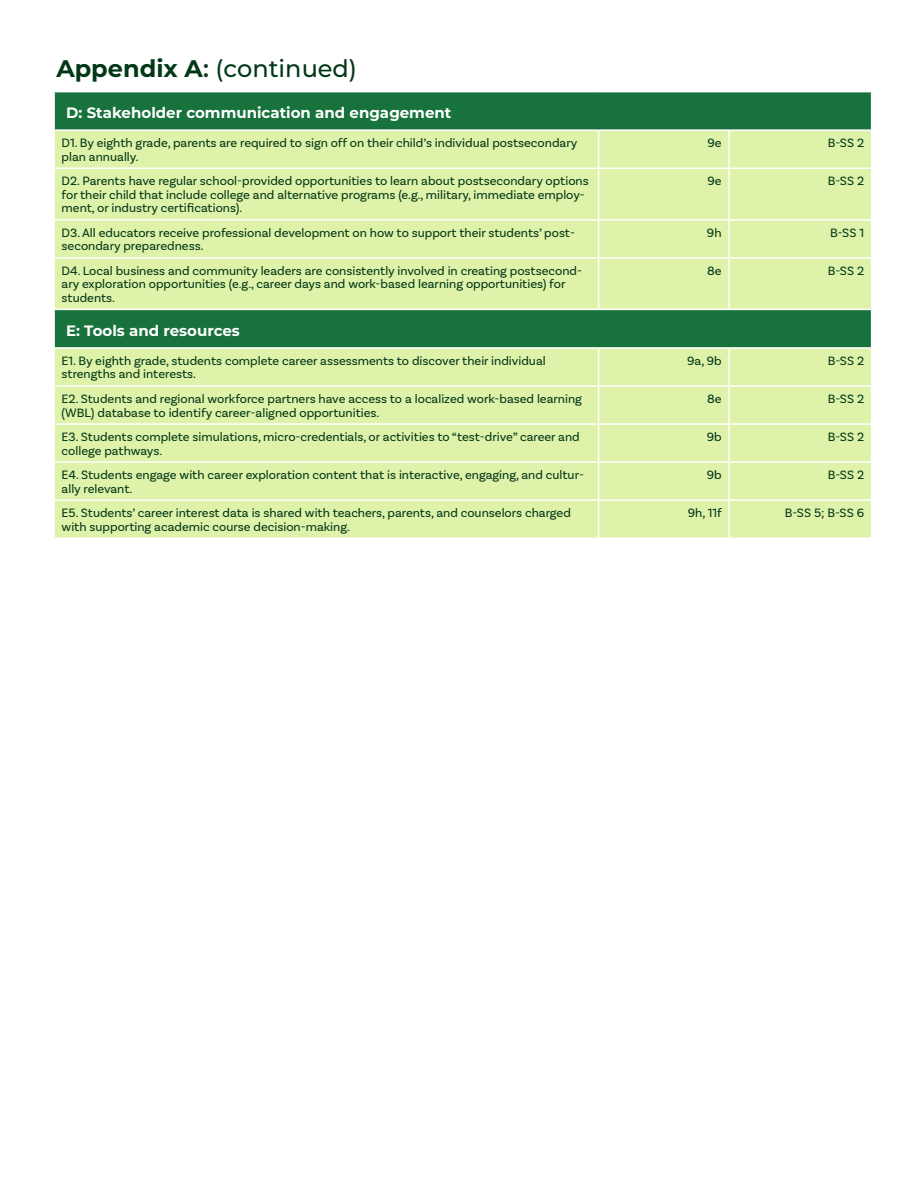
<style>
.page{position:relative;width:918px;height:1188px;background:#fff}
.page>*{position:absolute;margin:0;border:0;box-sizing:border-box;transform-origin:0 0}
.t1{font:500 24px "Montserrat";color:#033817}
.t2{font:700 15px "Montserrat";color:#fff}
.t3{font:12.75px/13.5px "Basic Sans";color:#033817}
.s1{font-weight:700}
.s2{font-weight:600}
</style>
<div class="page">
<div style="left:55px;top:92px;width:816px;height:37px;background:#17733b"></div>
<svg style="left:55px;top:131px;width:816px;height:406px;background:#cce59f"></svg>
<hr style="left:598px;top:131px;width:1px;height:36px;background:#fff">
<hr style="left:728px;top:131px;width:2px;height:36px;background:#fff">
<hr style="left:53px;top:167px;width:546px;height:2px;background:#fff">
<hr style="left:599px;top:167px;width:130px;height:2px;background:#fff">
<hr style="left:598px;top:169px;width:1px;height:50px;background:#fff">
<hr style="left:729px;top:167px;width:143px;height:2px;background:#fff">
<hr style="left:728px;top:169px;width:2px;height:50px;background:#fff">
<hr style="left:53px;top:219px;width:546px;height:2px;background:#fff">
<hr style="left:599px;top:219px;width:130px;height:2px;background:#fff">
<hr style="left:598px;top:221px;width:1px;height:36px;background:#fff">
<hr style="left:729px;top:219px;width:143px;height:2px;background:#fff">
<hr style="left:728px;top:221px;width:2px;height:36px;background:#fff">
<hr style="left:53px;top:257px;width:546px;height:2px;background:#fff">
<hr style="left:599px;top:257px;width:130px;height:2px;background:#fff">
<hr style="left:598px;top:259px;width:1px;height:50px;background:#fff">
<hr style="left:729px;top:257px;width:143px;height:2px;background:#fff">
<hr style="left:728px;top:259px;width:2px;height:50px;background:#fff">
<hr style="left:53px;top:309px;width:546px;height:1px;background:#fff">
<hr style="left:599px;top:309px;width:130px;height:1px;background:#fff">
<hr style="left:729px;top:309px;width:143px;height:1px;background:#fff">
<hr style="left:53px;top:347px;width:546px;height:2px;background:#fff">
<hr style="left:599px;top:347px;width:130px;height:2px;background:#fff">
<hr style="left:598px;top:349px;width:1px;height:36px;background:#fff">
<hr style="left:729px;top:347px;width:143px;height:2px;background:#fff">
<hr style="left:728px;top:349px;width:2px;height:36px;background:#fff">
<hr style="left:53px;top:385px;width:546px;height:2px;background:#fff">
<hr style="left:599px;top:385px;width:130px;height:2px;background:#fff">
<hr style="left:598px;top:387px;width:1px;height:36px;background:#fff">
<hr style="left:729px;top:385px;width:143px;height:2px;background:#fff">
<hr style="left:728px;top:387px;width:2px;height:36px;background:#fff">
<hr style="left:53px;top:423px;width:546px;height:2px;background:#fff">
<hr style="left:599px;top:423px;width:130px;height:2px;background:#fff">
<hr style="left:598px;top:425px;width:1px;height:36px;background:#fff">
<hr style="left:729px;top:423px;width:143px;height:2px;background:#fff">
<hr style="left:728px;top:425px;width:2px;height:36px;background:#fff">
<hr style="left:53px;top:461px;width:546px;height:2px;background:#fff">
<hr style="left:599px;top:461px;width:130px;height:2px;background:#fff">
<hr style="left:598px;top:463px;width:1px;height:36px;background:#fff">
<hr style="left:729px;top:461px;width:143px;height:2px;background:#fff">
<hr style="left:728px;top:463px;width:2px;height:36px;background:#fff">
<hr style="left:53px;top:499px;width:546px;height:2px;background:#fff">
<hr style="left:599px;top:499px;width:130px;height:2px;background:#fff">
<hr style="left:598px;top:501px;width:1px;height:36px;background:#fff">
<hr style="left:729px;top:499px;width:143px;height:2px;background:#fff">
<hr style="left:728px;top:501px;width:2px;height:36px;background:#fff">
<p class="t1" style="left:56px;top:52px;width:302px"><span class="s1">Appendix A</span><span class="s2">:</span> (continued)</p>
<p class="t2" style="left:66px;top:102px;width:387px">D: Stakeholder communication and engagement</p>
<p class="t3" style="left:62px;top:136px;width:517px">D1. By eighth grade, parents are required to sign off on their child’s individual postsecondary plan annually.</p>
<p class="t3" style="left:707px;top:136px;width:16px">9e</p>
<p class="t3" style="left:828px;top:136px;width:38px">B-SS 2</p>
<p class="t3" style="left:62px;top:174px;width:529px">D2. Parents have regular school-provided opportunities to learn about postsecondary options for their child that include college and alternative programs (e.g., military, immediate employ&shy;ment, or industry certifications).</p>
<p class="t3" style="left:707px;top:174px;width:16px">9e</p>
<p class="t3" style="left:828px;top:174px;width:38px">B-SS 2</p>
<p class="t3" style="left:62px;top:226px;width:515px">D3. All educators receive professional development on how to support their students’ post&shy;secondary preparedness.</p>
<p class="t3" style="left:707px;top:226px;width:16px">9h</p>
<p class="t3" style="left:830px;top:226px;width:35px">B-SS 1</p>
<p class="t3" style="left:62px;top:264px;width:522px">D4. Local business and community leaders are consistently involved in creating postsecond&shy;ary exploration opportunities (e.g., career days and work-based learning opportunities) for students.</p>
<p class="t3" style="left:707px;top:264px;width:16px">8e</p>
<p class="t3" style="left:828px;top:264px;width:38px">B-SS 2</p>
<p class="t2" style="left:66px;top:320px;width:175px">E: Tools and resources</p>
<p class="t3" style="left:62px;top:354px;width:486px">E1. By eighth grade, students complete career assessments to discover their individual strengths and interests.</p>
<p class="t3" style="left:687px;top:354px;width:36px">9a, 9b</p>
<p class="t3" style="left:828px;top:354px;width:38px">B-SS 2</p>
<p class="t3" style="left:62px;top:392px;width:522px">E2. Students and regional workforce partners have access to a localized work-based learning (WBL) database to identify career-aligned opportunities.</p>
<p class="t3" style="left:707px;top:392px;width:16px">8e</p>
<p class="t3" style="left:828px;top:392px;width:38px">B-SS 2</p>
<p class="t3" style="left:62px;top:430px;width:520px">E3. Students complete simulations, micro-credentials, or activities to “test-drive” career and college pathways.</p>
<p class="t3" style="left:707px;top:430px;width:16px">9b</p>
<p class="t3" style="left:828px;top:430px;width:38px">B-SS 2</p>
<p class="t3" style="left:62px;top:468px;width:524px">E4. Students engage with career exploration content that is interactive, engaging, and cultur&shy;ally relevant.</p>
<p class="t3" style="left:707px;top:468px;width:16px">9b</p>
<p class="t3" style="left:828px;top:468px;width:38px">B-SS 2</p>
<p class="t3" style="left:62px;top:506px;width:511px">E5. Students’ career interest data is shared with teachers, parents, and counselors charged with supporting academic course decision-making.</p>
<p class="t3" style="left:688px;top:506px;width:36px">9h, 11f</p>
<p class="t3" style="left:785px;top:506px;width:81px">B-SS 5; B-SS 6</p>
</div>
